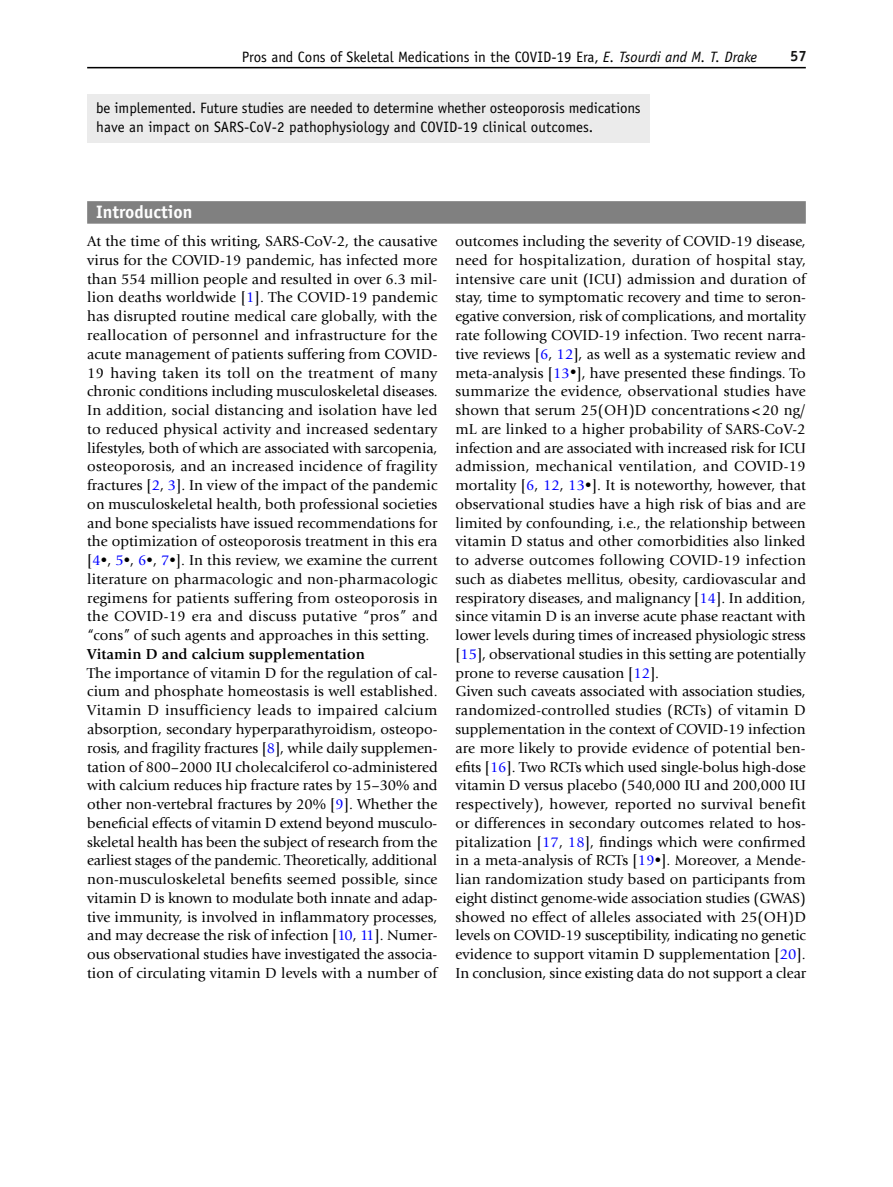
<style>
.page{position:relative;width:893px;height:1187px;background:#fff}
.page>*{position:absolute;margin:0;border:0;box-sizing:border-box;transform-origin:0 0}
.t1{font:700 18px "Officina Sans";color:#fff}
.t2{font:15px/18.8px "Giovanni";color:#000;text-align:justify}
.t3{font:15px/18.8px "Officina Sans";letter-spacing:-.005em;color:#000}
.t4{font:700 15px "Giovanni";letter-spacing:.005em;color:#000}
.t5{font:700 15px "Officina Sans";color:#131413}
.s1{font-style:italic}
.s2{color:#00f}
.s3{font-size:12.75px}
</style>
<div class="page">
<hr style="left:87px;top:67px;width:719px;height:1px;background:#000">
<div style="left:87px;top:94px;width:563px;height:49px;background:#ebebeb"></div>
<div style="left:87px;top:201px;width:719px;height:23px;background:#808080"></div>
<p class="t3" style="left:242px;top:47px;width:517px">Pros and Cons of Skeletal Medications in the COVID-19 Era, <span class="s1">E. Tsourdi and M. T. Drake</span></p>
<p class="t3" style="left:96px;top:99px;width:546px">be implemented. Future studies are needed to determine whether osteoporosis medications have an impact on SARS-CoV-2 pathophysiology and COVID-19 clinical outcomes.</p>
<p class="t5" style="left:790px;top:47px;width:18px">57</p>
<p class="t1" style="left:96px;top:201px;width:98px">Introduction</p>
<p class="t2" style="left:87px;top:232px;width:352px">At the time of this writing, SARS-CoV-2, the causative virus for the COVID-19 pandemic, has infected more than 554 million people and resulted in over 6.3 mil&shy;lion deaths worldwide [<span class="s2">1</span>]. The COVID-19 pandemic has disrupted routine medical care globally, with the reallocation of personnel and infrastructure for the acute management of patients suffering from COVID-19 having taken its toll on the treatment of many chronic conditions including musculoskeletal diseases.<br>In addition, social distancing and isolation have led to reduced physical activity and increased sedentary lifestyles, both of which are associated with sarcopenia, osteoporosis, and an increased incidence of fragility fractures [<span class="s2">2</span>, <span class="s2">3</span>]. In view of the impact of the pandemic on musculoskeletal health, both professional societies and bone specialists have issued recommendations for the optimization of osteoporosis treatment in this era [<span class="s2">4</span><span class="s3">•</span>, <span class="s2">5</span><span class="s3">•</span>, <span class="s2">6</span><span class="s3">•</span>, <span class="s2">7</span><span class="s3">•</span>]. In this review, we examine the current literature on pharmacologic and non-pharmacologic regimens for patients suffering from osteoporosis in the COVID-19 era and discuss putative “pros” and “cons” of such agents and approaches in this setting.</p>
<p class="t4" style="left:87px;top:645px;width:279px">Vitamin D and calcium supplementation</p>
<p class="t2" style="left:87px;top:663px;width:352px">The importance of vitamin D for the regulation of cal&shy;cium and phosphate homeostasis is well established.<br>Vitamin D insufficiency leads to impaired calcium absorption, secondary hyperparathyroidism, osteopo&shy;rosis, and fragility fractures [<span class="s2">8</span>], while daily supplemen&shy;tation of 800–2000 IU cholecalciferol co-administered with calcium reduces hip fracture rates by 15–30% and other non-vertebral fractures by 20% [<span class="s2">9</span>]. Whether the beneficial effects of vitamin D extend beyond musculo&shy;skeletal health has been the subject of research from the earliest stages of the pandemic. Theoretically, additional non-musculoskeletal benefits seemed possible, since vitamin D is known to modulate both innate and adap&shy;tive immunity, is involved in inflammatory processes, and may decrease the risk of infection [<span class="s2">10</span>, <span class="s2">11</span>]. Numer&shy;ous observational studies have investigated the associa&shy;tion of circulating vitamin D levels with a number of</p>
<p class="t2" style="left:455px;top:232px;width:352px;text-align:left">outcomes including the severity of COVID-19 disease, need for hospitalization, duration of hospital stay, intensive care unit (ICU) admission and duration of stay, time to symptomatic recovery and time to seron&shy;egative conversion, risk of complications, and mortality rate following COVID-19 infection. Two recent narra&shy;tive reviews [<span class="s2">6</span>, <span class="s2">12</span>], as well as a systematic review and meta-analysis [<span class="s2">13</span><span class="s3">•</span>], have presented these findings. To summarize the evidence, observational studies have shown that serum 25(OH)D concentrations&lt; 20 ng/ mL are linked to a higher probability of SARS-CoV-2 infection and are associated with increased risk for ICU admission, mechanical ventilation, and COVID-19 mortality [<span class="s2">6</span>, <span class="s2">12</span>, <span class="s2">13</span><span class="s3">•</span>]. It is noteworthy, however, that observational studies have a high risk of bias and are limited by confounding, i.e., the relationship between vitamin D status and other comorbidities also linked to adverse outcomes following COVID-19 infection such as diabetes mellitus, obesity, cardiovascular and respiratory diseases, and malignancy [<span class="s2">14</span>]. In addition, since vitamin D is an inverse acute phase reactant with lower levels during times of increased physiologic stress [<span class="s2">15</span>], observational studies in this setting are potentially prone to reverse causation [<span class="s2">12</span>].<br>Given such caveats associated with association studies, randomized-controlled studies (RCTs) of vitamin D supplementation in the context of COVID-19 infection are more likely to provide evidence of potential ben&shy;efits [<span class="s2">16</span>]. Two RCTs which used single-bolus high-dose vitamin D versus placebo (540,000 IU and 200,000 IU respectively), however, reported no survival benefit or differences in secondary outcomes related to hos&shy;pitalization [<span class="s2">17</span>, <span class="s2">18</span>], findings which were confirmed in a meta-analysis of RCTs [<span class="s2">19</span><span class="s3">•</span>]. Moreover, a Mende&shy;lian randomization study based on participants from eight distinct genome-wide association studies (GWAS) showed no effect of alleles associated with 25(OH)D levels on COVID-19 susceptibility, indicating no genetic evidence to support vitamin D supplementation [<span class="s2">20</span>].<br>In conclusion, since existing data do not support a clear</p>
</div>
